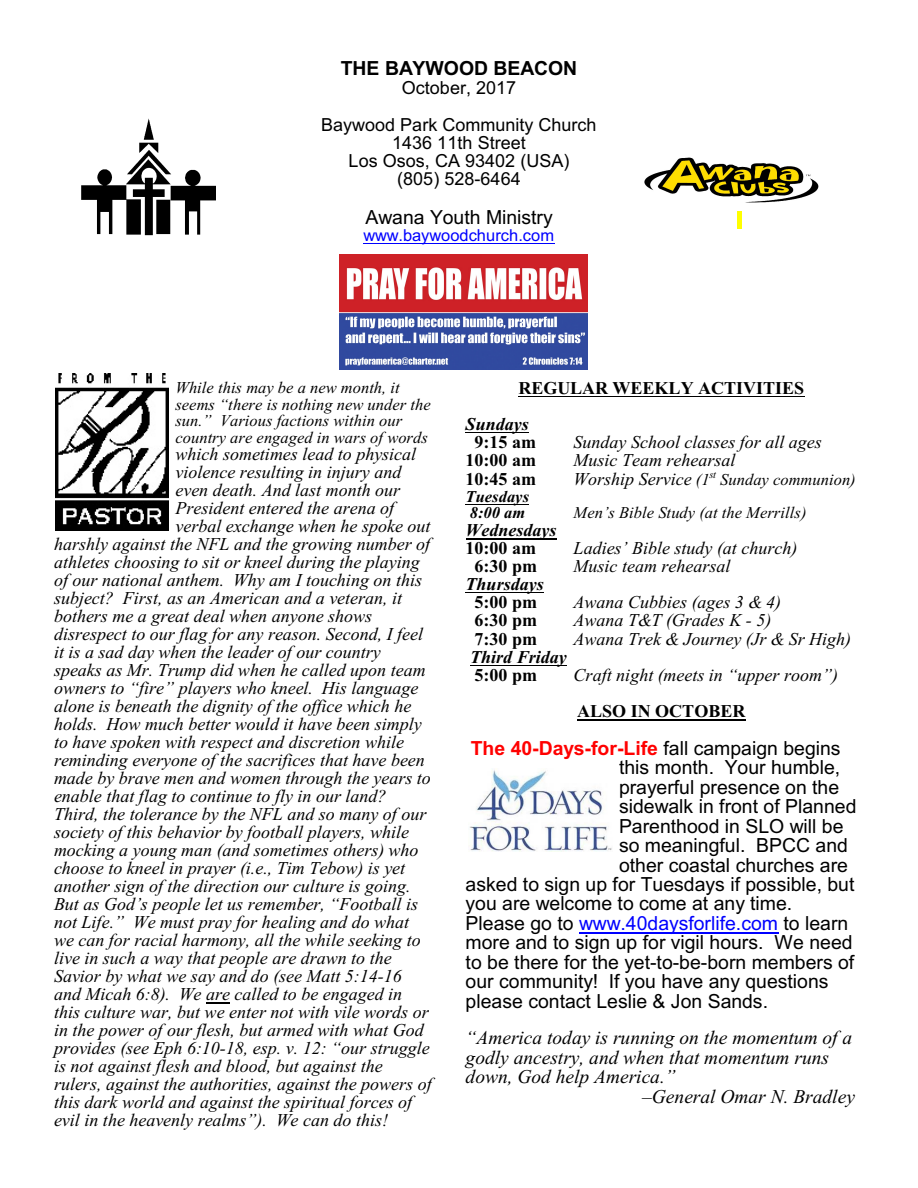
<style>
.page{position:relative;width:918px;height:1188px;background:#fff}
.page>*{position:absolute;margin:0;border:0;box-sizing:border-box;transform-origin:0 0}
.t1{font:19.5px "Arial";color:#000}
.t2{font:italic 19.5px "Times New Roman";color:#000}
.t3{font:19.5px "Arial";color:#00f}
.t4{font:700 19.5px "Arial";color:#f00}
.t5{font:700 19.5px "Arial";color:#000}
.t6{font:italic 18px "Times New Roman";color:#000}
.t7{font:700 18px "Times New Roman";color:#000}
.t8{font:18px/18px "Arial";color:#000;text-align:center}
.t9{font:italic 700 18px "Times New Roman";color:#000}
.t10{font:italic 16.5px/16.5px "Times New Roman";color:#000}
.t11{font:16.5px "Arial";color:#00f}
.t12{font:italic 700 16.5px/16.5px "Times New Roman";color:#000}
.t13{font:italic 10.5px "Times New Roman";color:#000}
.s1{font-size:18px}
.s2{font-weight:400;color:#000}
.s3{color:#000}
</style>
<div class="page">
<img style="left:55px;top:373px;width:114px;height:157px">
<hr style="left:363px;top:243px;width:192px;height:1px;background:#00f">
<svg style="left:206px;top:1003px;width:24px;height:1px"></svg>
<hr style="left:518px;top:396px;width:286px;height:1px;background:#000">
<hr style="left:466px;top:432px;width:63px;height:1px;background:#000">
<hr style="left:466px;top:504px;width:63px;height:1px;background:#000">
<hr style="left:466px;top:539px;width:91px;height:1px;background:#000">
<hr style="left:466px;top:592px;width:78px;height:1px;background:#000">
<hr style="left:470px;top:665px;width:97px;height:1px;background:#000">
<hr style="left:577px;top:720px;width:169px;height:1px;background:#000">
<hr style="left:579px;top:933px;width:199px;height:1px;background:#00f">
<hr style="left:737px;top:211px;width:4px;height:18px;background:#ff0">
<img style="left:469px;top:770px;width:143px;height:81px">
<img style="left:81px;top:118px;width:134px;height:118px">
<img style="left:644px;top:157px;width:175px;height:46px">
<img style="left:339px;top:255px;width:249px;height:114px">
<p class="t5" style="left:341px;top:61px;width:238px">THE BAYWOOD BEACON</p>
<p class="t8" style="left:321px;top:70px;width:277px;line-height:37.5px">October, 2017<br>Baywood Park Community Church</p>
<p class="t8" style="left:349px;top:135px;width:222px">1436 11th Street<br>Los Osos, CA 93402 (USA) (805) 528-6464</p>
<p class="t1" style="left:365px;top:210px;width:189px">Awana Youth Ministry</p>
<p class="t11" style="left:363px;top:229px;width:192px">www.baywoodchurch.com</p>
<p class="t10" style="left:176px;top:381px;width:257px">While this may be a new month, it seems “there is nothing new under the sun.” Various factions within our country are engaged in wars of words</p>
<p class="t6" style="left:176px;top:448px;width:242px">which sometimes lead to physical</p>
<p class="t6" style="left:176px;top:466px;width:227px">violence resulting in injury and</p>
<p class="t6" style="left:176px;top:484px;width:226px">even death. And last month our</p>
<p class="t6" style="left:176px;top:502px;width:220px">President entered the arena of</p>
<p class="t6" style="left:176px;top:520px;width:256px">verbal exchange when he spoke out</p>
<p class="t6" style="left:54px;top:538px;width:378px">harshly against the NFL and the growing number of</p>
<p class="t6" style="left:54px;top:556px;width:367px">athletes choosing to sit or kneel during the playing</p>
<p class="t6" style="left:54px;top:574px;width:370px">of our national anthem. Why am I touching on this</p>
<p class="t6" style="left:54px;top:592px;width:350px">subject? First, as an American and a veteran, it</p>
<p class="t6" style="left:54px;top:610px;width:320px">bothers me a great deal when anyone shows</p>
<p class="t6" style="left:54px;top:628px;width:371px">disrespect to our flag for any reason. Second, I feel</p>
<p class="t6" style="left:54px;top:646px;width:328px">it is a sad day when the leader of our country</p>
<p class="t6" style="left:54px;top:664px;width:373px">speaks as Mr. Trump did when he called upon team</p>
<p class="t6" style="left:54px;top:682px;width:366px">owners to “fire” players who kneel. His language</p>
<p class="t6" style="left:54px;top:700px;width:359px">alone is beneath the dignity of the office which he</p>
<p class="t6" style="left:54px;top:718px;width:369px">holds. How much better would it have been simply</p>
<p class="t6" style="left:54px;top:736px;width:352px">to have spoken with respect and discretion while</p>
<p class="t6" style="left:54px;top:754px;width:372px">reminding everyone of the sacrifices that have been</p>
<p class="t6" style="left:54px;top:772px;width:378px">made by brave men and women through the years to</p>
<p class="t6" style="left:54px;top:790px;width:334px">enable that flag to continue to fly in our land?</p>
<p class="t6" style="left:54px;top:808px;width:374px">Third, the tolerance by the NFL and so many of our</p>
<p class="t6" style="left:54px;top:826px;width:357px">society of this behavior by football players, while</p>
<p class="t6" style="left:54px;top:844px;width:366px">mocking a young man (and sometimes others) who</p>
<p class="t6" style="left:54px;top:862px;width:353px">choose to kneel in prayer (i.e., Tim Tebow) is yet</p>
<p class="t6" style="left:54px;top:880px;width:358px">another sign of the direction our culture is going.</p>
<p class="t6" style="left:54px;top:898px;width:366px">But as God’s people let us remember, “Football is</p>
<p class="t6" style="left:54px;top:916px;width:357px">not Life.” We must pray for healing and do what</p>
<p class="t6" style="left:54px;top:934px;width:368px">we can for racial harmony, all the while seeking to</p>
<p class="t6" style="left:54px;top:952px;width:339px">live in such a way that people are drawn to the</p>
<p class="t6" style="left:54px;top:970px;width:349px">Savior by what we say and do (see Matt 5:14-16</p>
<p class="t6" style="left:54px;top:988px;width:350px">and Micah 6:8). We are called to be engaged in</p>
<p class="t6" style="left:54px;top:1006px;width:376px">this culture war, but we enter not with vile words or</p>
<p class="t6" style="left:54px;top:1024px;width:371px">in the power of our flesh, but armed with what God</p>
<p class="t6" style="left:54px;top:1042px;width:377px">provides (see Eph 6:10-18, esp. v. 12: “our struggle</p>
<p class="t6" style="left:54px;top:1060px;width:330px">is not against flesh and blood, but against the</p>
<p class="t6" style="left:54px;top:1078px;width:379px">rulers, against the authorities, against the powers of</p>
<p class="t6" style="left:54px;top:1096px;width:360px">this dark world and against the spiritual forces of</p>
<p class="t6" style="left:54px;top:1114px;width:336px">evil in the heavenly realms”). We can do this!</p>
<p class="t7" style="left:518px;top:382px;width:287px">REGULAR WEEKLY ACTIVITIES</p>
<p class="t9" style="left:466px;top:418px;width:65px">Sundays</p>
<p class="t7" style="left:475px;top:436px;width:63px">9:15 am</p>
<p class="t6" style="left:574px;top:436px;width:250px">Sunday School classes for all ages</p>
<p class="t7" style="left:466px;top:454px;width:72px">10:00 am</p>
<p class="t6" style="left:574px;top:454px;width:163px">Music Team rehearsal</p>
<p class="t7" style="left:466px;top:472px;width:72px">10:45 am</p>
<p class="t10" style="left:574px;top:472px;width:284px"><span class="s1">Worship Service</span> (1 Sunday communion)</p>
<p class="t13" style="left:710px;top:471px;width:8px">st</p>
<p class="t12" style="left:466px;top:490px;width:65px">Tuesdays<br>8:00 am</p>
<p class="t10" style="left:574px;top:506px;width:234px">Men’s Bible Study (at the Merrills)</p>
<p class="t9" style="left:466px;top:524px;width:92px">Wednesdays</p>
<p class="t7" style="left:466px;top:542px;width:72px">10:00 am</p>
<p class="t6" style="left:574px;top:541px;width:225px">Ladies’ Bible study (at church)</p>
<p class="t7" style="left:475px;top:560px;width:64px">6:30 pm</p>
<p class="t6" style="left:574px;top:560px;width:158px">Music team rehearsal</p>
<p class="t9" style="left:466px;top:578px;width:80px">Thursdays</p>
<p class="t7" style="left:475px;top:596px;width:64px">5:00 pm</p>
<p class="t6" style="left:574px;top:596px;width:209px">Awana Cubbies (ages 3 &amp; 4)</p>
<p class="t7" style="left:475px;top:614px;width:64px">6:30 pm</p>
<p class="t6" style="left:574px;top:614px;width:199px">Awana T&amp;T (Grades K - 5)</p>
<p class="t7" style="left:475px;top:632px;width:64px">7:30 pm</p>
<p class="t6" style="left:574px;top:632px;width:279px">Awana Trek &amp; Journey (Jr &amp; Sr High)</p>
<p class="t9" style="left:470px;top:651px;width:98px">Third Friday</p>
<p class="t7" style="left:475px;top:669px;width:64px">5:00 pm</p>
<p class="t6" style="left:574px;top:668px;width:266px">Craft night (meets in “upper room”)</p>
<p class="t7" style="left:577px;top:705px;width:170px">ALSO IN OCTOBER</p>
<p class="t4" style="left:471px;top:741px;width:371px">The 40-Days-for-Life <span class="s2">fall campaign begins</span></p>
<p class="t1" style="left:619px;top:760px;width:223px">this month. Your humble,</p>
<p class="t1" style="left:619px;top:780px;width:222px">prayerful presence on the</p>
<p class="t1" style="left:619px;top:799px;width:239px">sidewalk in front of Planned</p>
<p class="t1" style="left:619px;top:818px;width:226px">Parenthood in SLO will be</p>
<p class="t1" style="left:619px;top:838px;width:231px">so meaningful. BPCC and</p>
<p class="t1" style="left:619px;top:857px;width:231px">other coastal churches are</p>
<p class="t1" style="left:466px;top:877px;width:390px">asked to sign up for Tuesdays if possible, but</p>
<p class="t1" style="left:466px;top:896px;width:328px">you are welcome to come at any time.</p>
<p class="t3" style="left:466px;top:916px;width:384px"><span class="s3">Please go to</span> www.40daysforlife.com <span class="s3">to learn</span></p>
<p class="t1" style="left:466px;top:935px;width:388px">more and to sign up for vigil hours. We need</p>
<p class="t1" style="left:466px;top:955px;width:390px">to be there for the yet-to-be-born members of</p>
<p class="t1" style="left:466px;top:974px;width:364px">our community! If you have any questions</p>
<p class="t1" style="left:466px;top:993px;width:304px">please contact Leslie &amp; Jon Sands.</p>
<p class="t2" style="left:466px;top:1031px;width:388px">“America today is running on the momentum of a</p>
<p class="t2" style="left:466px;top:1050px;width:365px">godly ancestry, and when that momentum runs</p>
<p class="t2" style="left:466px;top:1070px;width:212px">down, God help America.”</p>
<p class="t2" style="left:642px;top:1089px;width:214px">–General Omar N. Bradley</p>
</div>
